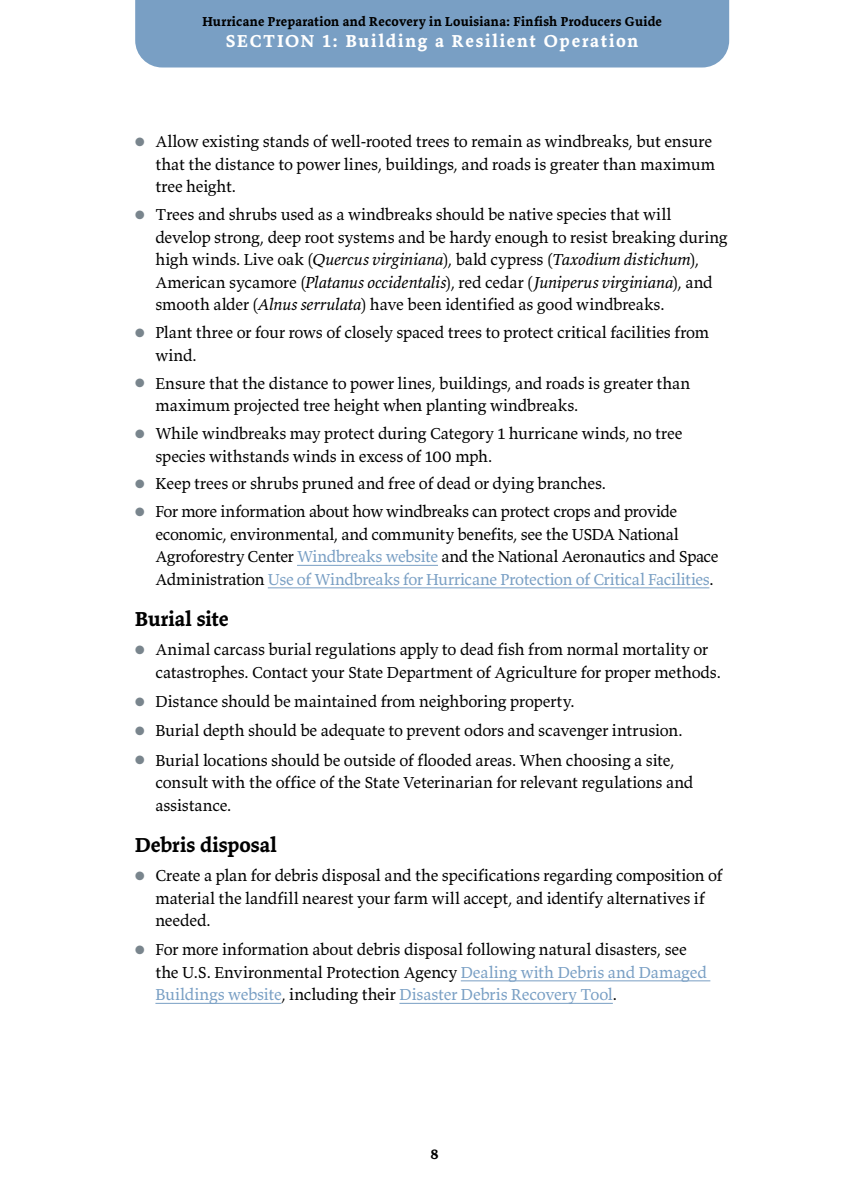
<style>
.page{position:relative;width:864px;height:1188px;background:#fff}
.page>*{position:absolute;margin:0;border:0;box-sizing:border-box;transform-origin:0 0}
.t1{font:700 21px "Valkyrie T3";color:#000}
.t2{font:700 18px "Valkyrie T3";letter-spacing:.095em;color:#fff}
.t3{font:16.5px/22.5px "Valkyrie T3";letter-spacing:-.01em;color:#000}
.t4{font:700 15px "Valkyrie T3";color:#000}
.t5{font:700 13.5px "Valkyrie T3";letter-spacing:.02em;color:#000}
.s1{color:#79858d}
.s2{font-style:italic}
.s3{color:#799fc4}
</style>
<div class="page">
<div style="left:135px;top:0;width:594px;height:68px;background:#799fc4"></div>
<hr style="left:297px;top:565px;width:141px;height:1px;background:#799fc4">
<hr style="left:268px;top:588px;width:441px;height:1px;background:#799fc4">
<hr style="left:461px;top:981px;width:249px;height:1px;background:#799fc4">
<hr style="left:155px;top:1003px;width:126px;height:1px;background:#799fc4">
<hr style="left:399px;top:1003px;width:214px;height:1px;background:#799fc4">
<p class="t5" style="left:202px;top:13px;width:461px">Hurricane Preparation and Recovery in Louisiana: Finfish Producers Guide</p>
<p class="t2" style="left:226px;top:30px;width:414px">SECTION 1: Building a Resilient Operation</p>
<p class="t3" style="left:155px;top:130px;width:561px;text-indent:-20px"><span class="s1">●</span> Allow existing stands of well-rooted trees to remain as windbreaks, but ensure that the distance to power lines, buildings, and roads is greater than maximum tree height.</p>
<p class="t3" style="left:155px;top:203px;width:574px;text-indent:-20px"><span class="s1">●</span> Trees and shrubs used as a windbreaks should be native species that will develop strong, deep root systems and be hardy enough to resist breaking during high winds. Live oak (<span class="s2">Quercus virginiana</span>), bald cypress (<span class="s2">Taxodium distichum</span>), American sycamore (<span class="s2">Platanus occidentalis</span>), red cedar (<span class="s2">Juniperus virginiana</span>), and smooth alder (<span class="s2">Alnus serrulata</span>) have been identified as good windbreaks.</p>
<p class="t3" style="left:155px;top:321px;width:556px;text-indent:-20px"><span class="s1">●</span> Plant three or four rows of closely spaced trees to protect critical facilities from wind.</p>
<p class="t3" style="left:155px;top:371px;width:537px;text-indent:-20px"><span class="s1">●</span> Ensure that the distance to power lines, buildings, and roads is greater than maximum projected tree height when planting windbreaks.</p>
<p class="t3" style="left:155px;top:422px;width:529px;text-indent:-20px"><span class="s1">●</span> While windbreaks may protect during Category 1 hurricane winds, no tree species withstands winds in excess of 100 mph.</p>
<p class="t3" style="left:135px;top:472px;width:472px"><span class="s1">●</span> Keep trees or shrubs pruned and free of dead or dying branches.</p>
<p class="t3" style="left:155px;top:500px;width:565px;text-indent:-20px"><span class="s1">●</span> For more information about how windbreaks can protect crops and provide economic, environmental, and community benefits, see the USDA National Agroforestry Center <span class="s3">Windbreaks website</span> and the National Aeronautics and Space Administration <span class="s3">Use of Windbreaks for Hurricane Protection of Critical Facilities</span>.</p>
<p class="t1" style="left:135px;top:606px;width:95px">Burial site</p>
<p class="t3" style="left:155px;top:638px;width:567px;text-indent:-20px"><span class="s1">●</span> Animal carcass burial regulations apply to dead fish from normal mortality or catastrophes. Contact your State Department of Agriculture for proper methods.</p>
<p class="t3" style="left:135px;top:690px;width:441px"><span class="s1">●</span> Distance should be maintained from neighboring property.</p>
<p class="t3" style="left:135px;top:719px;width:549px"><span class="s1">●</span> Burial depth should be adequate to prevent odors and scavenger intrusion.</p>
<p class="t3" style="left:155px;top:748px;width:539px;text-indent:-20px"><span class="s1">●</span> Burial locations should be outside of flooded areas. When choosing a site, consult with the office of the State Veterinarian for relevant regulations and assistance.</p>
<p class="t1" style="left:135px;top:832px;width:143px">Debris disposal</p>
<p class="t3" style="left:155px;top:864px;width:569px;text-indent:-20px"><span class="s1">●</span> Create a plan for debris disposal and the specifications regarding composition of material the landfill nearest your farm will accept, and identify alternatives if needed.</p>
<p class="t3" style="left:155px;top:938px;width:553px;text-indent:-20px"><span class="s1">●</span> For more information about debris disposal following natural disasters, see the U.S. Environmental Protection Agency <span class="s3">Dealing with Debris and Damaged<br>Buildings website</span>, including their <span class="s3">Disaster Debris Recovery Tool</span>.</p>
<p class="t4" style="left:431px;top:1144px;width:10px">8</p>
</div>
